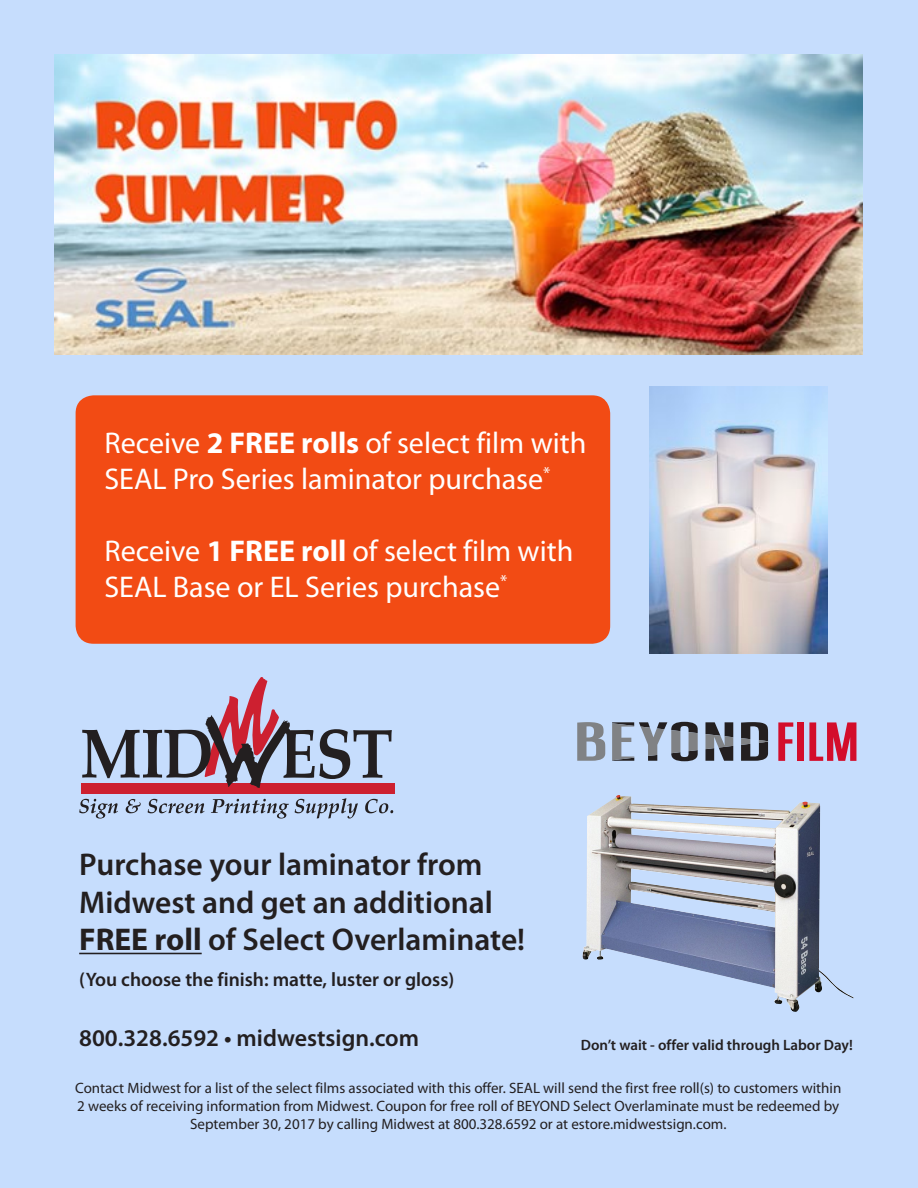
<style>
.page{position:relative;width:918px;height:1188px;background:#c6ddfd}
.page>*{position:absolute;margin:0;border:0;box-sizing:border-box;transform-origin:0 0}
.t1{font:600 31.5px/37.8px "Myriad Pro";color:#231f20}
.t2{font:30px/36px "Myriad Pro";color:#fff}
.t3{font:600 24px "Myriad Pro";color:#231f20}
.t4{font:600 19.5px "Myriad Pro";color:#231f20}
.t5{font:15px/18px "Myriad Pro";color:#231f20;text-align:center}
.t6{font:600 15px "Myriad Pro";color:#231f20}
.s1{font-weight:700}
</style>
<div class="page">
<div style="left:76px;top:395px;width:534px;height:249px;background:#f24b14;border-radius:18px"></div>
<img style="left:54px;top:54px;width:809px;height:301px">
<hr style="left:79px;top:953px;width:123px;height:1px;background:#231f20">
<img style="left:650px;top:386px;width:177px;height:267px">
<div style="left:81px;top:783px;width:314px;height:11px;background:#cd2030"></div>
<svg style="left:82px;top:677px;width:310px;height:111px"></svg>
<svg style="left:79px;top:799px;width:39px;height:20px"></svg>
<svg style="left:126px;top:799px;width:15px;height:14px"></svg>
<svg style="left:148px;top:799px;width:57px;height:14px"></svg>
<svg style="left:211px;top:799px;width:78px;height:20px"></svg>
<svg style="left:295px;top:798px;width:63px;height:21px"></svg>
<svg style="left:365px;top:799px;width:28px;height:14px"></svg>
<img style="left:583px;top:795px;width:270px;height:217px">
<svg style="left:778px;top:722px;width:15px;height:39px"></svg>
<div style="left:797px;top:722px;width:7px;height:39px;background:#d30d2b"></div>
<svg style="left:809px;top:722px;width:47px;height:39px"></svg>
<svg style="left:577px;top:722px;width:28px;height:39px"></svg>
<svg style="left:612px;top:722px;width:86px;height:39px"></svg>
<svg style="left:705px;top:722px;width:28px;height:39px"></svg>
<svg style="left:741px;top:722px;width:27px;height:39px"></svg>
<p class="t2" style="left:104px;top:424px;width:484px">Receive <span class="s1">2 FREE rolls</span> of select film with<br>SEAL Pro Series laminator purchase<sup>*</sup></p>
<p class="t2" style="left:104px;top:532px;width:471px">Receive <span class="s1">1 FREE roll</span> of select film with<br>SEAL Base or EL Series purchase<sup>*</sup></p>
<p class="t1" style="left:79px;top:844px;width:448px">Purchase your laminator from<br>Midwest and get an additional<br><span class="s1">FREE roll</span> of Select Overlaminate!</p>
<p class="t4" style="left:79px;top:967px;width:377px">(You choose the finish: matte, luster or gloss)</p>
<p class="t3" style="left:79px;top:1022px;width:341px">800.328.6592 • midwestsign.com</p>
<p class="t6" style="left:581px;top:1035px;width:274px">Don’t wait - offer valid through Labor Day!</p>
<p class="t5" style="left:75px;top:1079px;width:768px">Contact Midwest for a list of the select films associated with this offer. SEAL will send the first free roll(s) to customers within<br>2 weeks of receiving information from Midwest. Coupon for free roll of BEYOND Select Overlaminate must be redeemed by<br>September 30, 2017 by calling Midwest at 800.328.6592 or at estore.midwestsign.com.</p>
</div>
